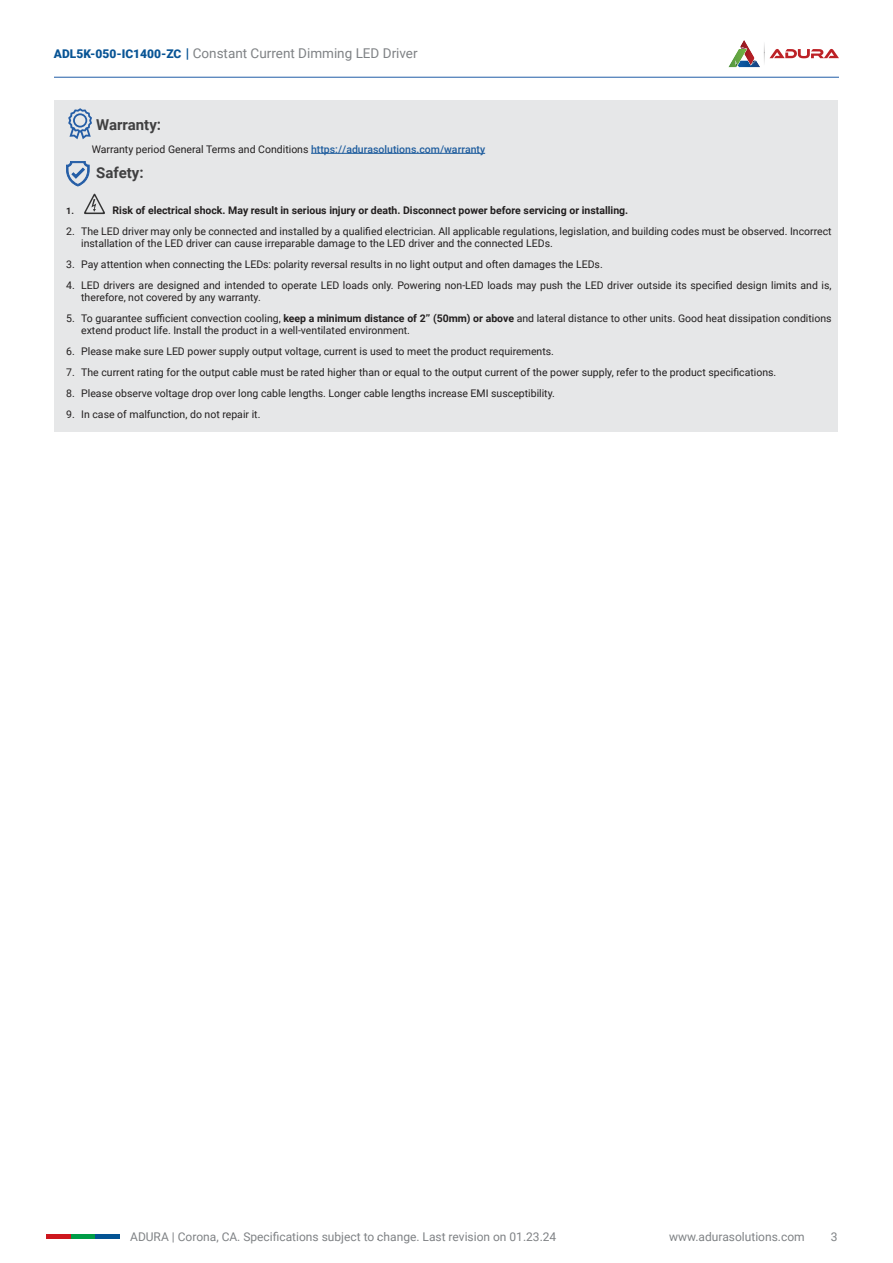
<style>
.page{position:relative;width:893px;height:1263px;background:#fff}
.page>*{position:absolute;margin:0;border:0;box-sizing:border-box;transform-origin:0 0}
.t1{font:700 15px "Roboto";color:#404041}
.t2{font:13.5px "Roboto";color:#7f8285}
.t3{font:12px "Roboto";color:#7f8285}
.t4{font:12px "Roboto";color:#404041}
.t5{font:10.5px/12px "Roboto";color:#221f1f}
.t6{font:700 10.5px "Roboto";color:#221f1f}
.t7{font:700 9px "Roboto";color:#221f1f}
.s1{font-weight:900;font-size:12px;color:#085495}
.s2{font-weight:900;color:#085495}
.s3{font-weight:500;color:#1f5d9e}
.s4{font-weight:700}
</style>
<div class="page">
<div style="left:46px;top:1234px;width:25px;height:5px;background:#cd171e"></div>
<div style="left:71px;top:1234px;width:24px;height:5px;background:#009c47"></div>
<div style="left:95px;top:1234px;width:25px;height:5px;background:#035494"></div>
<img style="left:747px;top:61px;width:13px;height:6px">
<img style="left:740px;top:40px;width:15px;height:25px">
<img style="left:728px;top:49px;width:19px;height:18px">
<svg style="left:735px;top:60px;width:3px;height:7px"></svg>
<svg style="left:751px;top:60px;width:5px;height:5px"></svg>
<svg style="left:740px;top:47px;width:7px;height:2px"></svg>
<svg style="left:764px;top:43px;width:75px;height:20px"></svg>
<hr style="left:54px;top:77px;width:785px;height:1px;background:#215ca6">
<div style="left:54px;top:101px;width:783px;height:331px;background:#e6e7e8"></div>
<hr style="left:311px;top:153px;width:174px;height:1px;background:#1f5d9e">
<svg style="left:84px;top:194px;width:21px;height:20px"></svg>
<svg style="left:66px;top:161px;width:23px;height:25px"></svg>
<svg style="left:68px;top:108px;width:24px;height:31px"></svg>
<p class="t2" style="left:54px;top:48px;width:365px"><span class="s1">ADL5K-050-IC1400-ZC</span> <span class="s2">|</span> Constant Current Dimming LED Driver</p>
<h1 class="t1" style="left:96px;top:118px;width:66px">Warranty:</h1>
<p class="t5" style="left:92px;top:142px;width:395px">Warranty period General Terms and Conditions <span class="s3">https://adurasolutions.com/warranty</span></p>
<h1 class="t1" style="left:96px;top:166px;width:49px">Safety:</h1>
<p class="t7" style="left:66px;top:207px;width:9px">1.</p>
<p class="t6" style="left:113px;top:205px;width:517px">Risk of electrical shock. May result in serious injury or death. Disconnect power before servicing or installing.</p>
<p class="t5" style="left:81px;top:226px;width:752px;text-indent:-15px">2. The LED driver may only be connected and installed by a quali昀椀ed electrician. All applicable regulations, legislation, and building codes must be observed. Incorrect installation of the LED driver can cause irreparable damage to the LED driver and the connected LEDs.</p>
<p class="t5" style="left:66px;top:259px;width:538px">3. Pay attention when connecting the LEDs: polarity reversal results in no light output and often damages the LEDs.</p>
<p class="t5" style="left:81px;top:280px;width:752px;text-indent:-15px">4. LED drivers are designed and intended to operate LED loads only. Powering non-LED loads may push the LED driver outside its speci昀椀ed design limits and is, therefore, not covered by any warranty.</p>
<p class="t5" style="left:81px;top:313px;width:752px;text-indent:-15px">5. To guarantee su昀케cient convection cooling, <span class="s4">keep a minimum distance of 2’’ (50mm) or above</span> and lateral distance to other units. Good heat dissipation conditions extend product life. Install the product in a well-ventilated environment.</p>
<p class="t5" style="left:66px;top:346px;width:489px">6. Please make sure LED power supply output voltage, current is used to meet the product requirements.</p>
<p class="t5" style="left:66px;top:367px;width:712px">7. The current rating for the output cable must be rated higher than or equal to the output current of the power supply, refer to the product speci昀椀cations.</p>
<p class="t5" style="left:66px;top:388px;width:490px">8. Please observe voltage drop over long cable lengths. Longer cable lengths increase EMI susceptibility.</p>
<p class="t5" style="left:66px;top:409px;width:196px">9. In case of malfunction, do not repair it.</p>
<p class="t3" style="left:130px;top:1228px;width:428px">ADURA | Corona, CA. Speci昀椀cations subject to change. Last revision on 01.23.24</p>
<p class="t3" style="left:669px;top:1228px;width:137px">www.adurasolutions.com</p>
<p class="t4" style="left:377px;top:1229px;width:5px">.</p>
<p class="t3" style="left:831px;top:1231px;width:8px">3</p>
</div>
